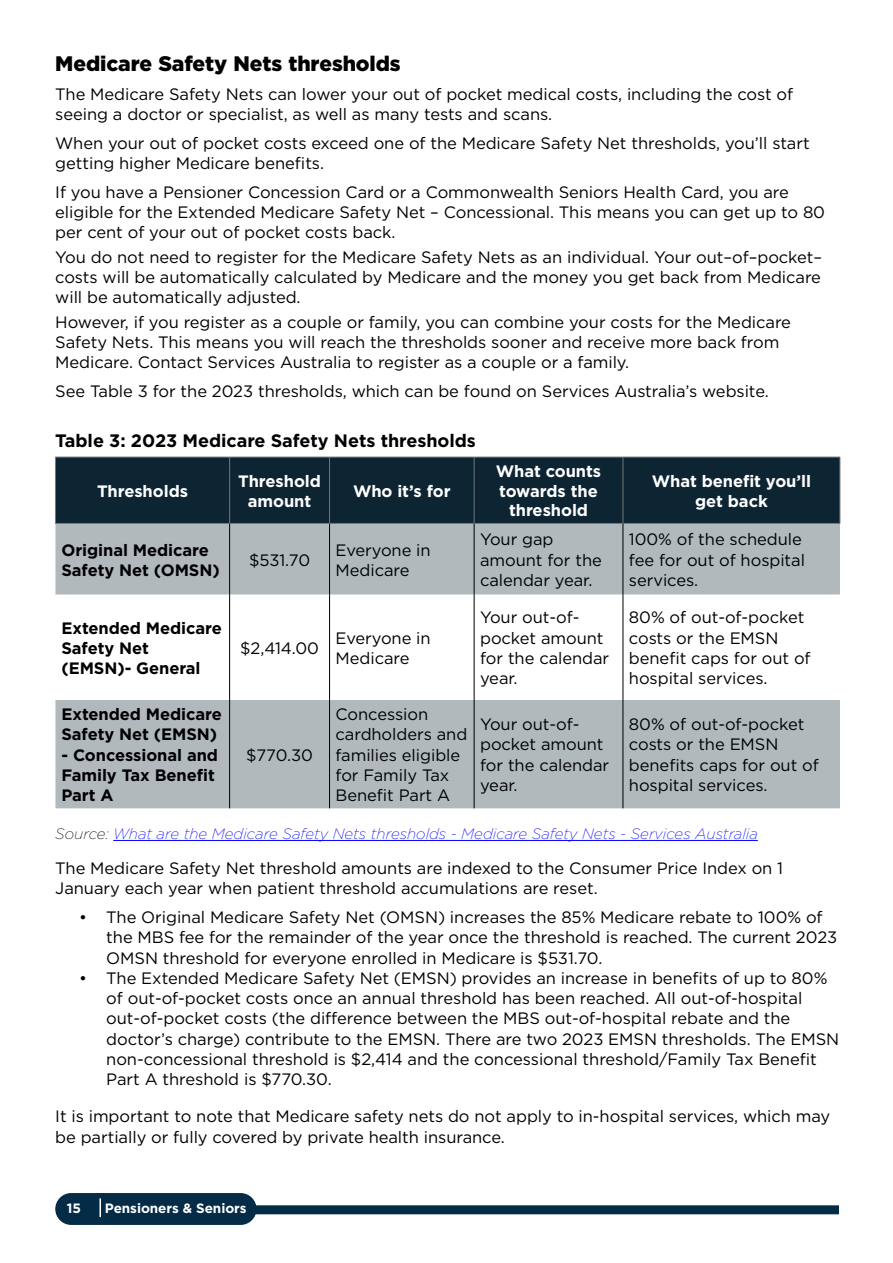
<style>
.page{position:relative;width:893px;height:1263px;background:#fff}
.page>*{position:absolute;margin:0;border:0;box-sizing:border-box;transform-origin:0 0}
.t1{font:900 21px "Gotham";letter-spacing:-.005em;color:#000}
.t2{font:700 18px "Gotham";letter-spacing:-.005em;color:#000}
.t3{font:16.5px/20.2px "Gotham";letter-spacing:-.005em;color:#000}
.t4{font:700 16.5px/20.2px "Gotham";letter-spacing:-.005em;color:#000}
.t5{font:700 16.5px/19.5px "Gotham";letter-spacing:-.005em;color:#fff;text-align:center}
.t6{font:italic 200 15px "Gotham";color:#00f}
.t7{font:700 13.5px "Gotham";letter-spacing:-.005em;color:#fff}
.s1{color:#000}
</style>
<div class="page">
<hr style="left:113px;top:840px;width:645px;height:1px;background:#00f">
<div style="left:56px;top:458px;width:784px;height:65px;background:#0d2432"></div>
<div style="left:55px;top:524px;width:785px;height:284px;background:#b1b9bd"></div>
<svg style="left:55px;top:595px;width:785px;height:105px"></svg>
<hr style="left:55px;top:457px;width:175px;height:1px;background:#75787b">
<hr style="left:55px;top:457px;width:1px;height:66px;background:#75787b">
<hr style="left:230px;top:457px;width:100px;height:1px;background:#75787b">
<hr style="left:229px;top:457px;width:1px;height:66px;background:#75787b">
<hr style="left:330px;top:457px;width:144px;height:1px;background:#75787b">
<hr style="left:329px;top:457px;width:1px;height:66px;background:#75787b">
<hr style="left:474px;top:457px;width:149px;height:1px;background:#75787b">
<hr style="left:474px;top:457px;width:1px;height:66px;background:#75787b">
<hr style="left:623px;top:457px;width:217px;height:1px;background:#75787b">
<hr style="left:623px;top:457px;width:1px;height:66px;background:#75787b">
<hr style="left:840px;top:457px;width:1px;height:66px;background:#75787b">
<hr style="left:55px;top:523px;width:175px;height:1px;background:#75787b">
<hr style="left:230px;top:523px;width:100px;height:1px;background:#75787b">
<hr style="left:330px;top:523px;width:144px;height:1px;background:#75787b">
<hr style="left:474px;top:523px;width:149px;height:1px;background:#75787b">
<hr style="left:623px;top:523px;width:217px;height:1px;background:#75787b">
<hr style="left:229px;top:524px;width:1px;height:71px;background:#000">
<hr style="left:329px;top:524px;width:1px;height:71px;background:#000">
<hr style="left:474px;top:524px;width:1px;height:71px;background:#000">
<hr style="left:623px;top:524px;width:1px;height:71px;background:#000">
<hr style="left:229px;top:595px;width:1px;height:105px;background:#000">
<hr style="left:329px;top:595px;width:1px;height:105px;background:#000">
<hr style="left:474px;top:595px;width:1px;height:105px;background:#000">
<hr style="left:623px;top:595px;width:1px;height:105px;background:#000">
<hr style="left:229px;top:700px;width:1px;height:108px;background:#000">
<hr style="left:329px;top:700px;width:1px;height:108px;background:#000">
<hr style="left:474px;top:700px;width:1px;height:108px;background:#000">
<hr style="left:623px;top:700px;width:1px;height:108px;background:#000">
<div style="left:55px;top:1193px;width:202px;height:32px;background:#042c47;border-radius:16px"></div>
<div style="left:250px;top:1205px;width:589px;height:9px;background:#042c47"></div>
<svg style="left:99px;top:1198px;width:2px;height:19px"></svg>
<p class="t1" style="left:55px;top:49px;width:347px">Medicare Safety Nets thresholds</p>
<p class="t3" style="left:55px;top:83px;width:739px">The Medicare Safety Nets can lower your out of pocket medical costs, including the cost of seeing a doctor or specialist, as well as many tests and scans.</p>
<p class="t3" style="left:55px;top:132px;width:756px">When your out of pocket costs exceed one of the Medicare Safety Net thresholds, you’ll start getting higher Medicare benefits.</p>
<p class="t3" style="left:55px;top:181px;width:771px">If you have a Pensioner Concession Card or a Commonwealth Seniors Health Card, you are eligible for the Extended Medicare Safety Net – Concessional. This means you can get up to 80 per cent of your out of pocket costs back.</p>
<p class="t3" style="left:55px;top:246px;width:768px;text-align:justify">You do not need to register for the Medicare Safety Nets as an individual. Your out–of–pocket– costs will be automatically calculated by Medicare and the money you get back from Medicare will be automatically adjusted.</p>
<p class="t3" style="left:55px;top:311px;width:737px">However, if you register as a couple or family, you can combine your costs for the Medicare<br>Safety Nets. This means you will reach the thresholds sooner and receive more back from<br>Medicare. Contact Services Australia to register as a couple or a family.</p>
<p class="t3" style="left:55px;top:380px;width:715px">See Table 3 for the 2023 thresholds, which can be found on Services Australia’s website.</p>
<p class="t2" style="left:55px;top:428px;width:422px">Table 3: 2023 Medicare Safety Nets thresholds</p>
<p class="t5" style="left:97px;top:481px;width:92px">Thresholds</p>
<p class="t5" style="left:238px;top:471px;width:84px">Threshold amount</p>
<p class="t5" style="left:353px;top:481px;width:99px">Who it’s for</p>
<p class="t5" style="left:496px;top:462px;width:107px">What counts towards the threshold</p>
<p class="t5" style="left:652px;top:471px;width:161px">What benefit you’ll get back</p>
<p class="t4" style="left:61px;top:540px;width:160px">Original Medicare<br>Safety Net (OMSN)</p>
<p class="t3" style="left:249px;top:549px;width:63px">$531.70</p>
<p class="t3" style="left:336px;top:539px;width:97px">Everyone in<br>Medicare</p>
<p class="t3" style="left:480px;top:529px;width:123px">Your gap amount for the calendar year.</p>
<p class="t3" style="left:629px;top:529px;width:178px">100% of the schedule fee for out of hospital services.</p>
<p class="t4" style="left:61px;top:617px;width:162px">Extended Medicare<br>Safety Net (EMSN)- General</p>
<p class="t3" style="left:480px;top:607px;width:131px">Your out-of&shy;pocket amount for the calendar year.</p>
<p class="t3" style="left:629px;top:607px;width:183px">80% of out-of-pocket costs or the EMSN benefit caps for out of hospital services.</p>
<p class="t3" style="left:240px;top:637px;width:80px">$2,414.00</p>
<p class="t3" style="left:336px;top:627px;width:97px">Everyone in<br>Medicare</p>
<p class="t4" style="left:61px;top:704px;width:162px">Extended Medicare<br>Safety Net (EMSN)</p>
<p class="t4" style="left:61px;top:744px;width:158px">- Concessional and<br>Family Tax Benefit<br>Part A</p>
<p class="t3" style="left:246px;top:744px;width:68px">$770.30</p>
<p class="t3" style="left:336px;top:704px;width:133px">Concession cardholders and families eligible for Family Tax<br>Benefit Part A</p>
<p class="t3" style="left:480px;top:714px;width:131px">Your out-of&shy;pocket amount for the calendar year.</p>
<p class="t3" style="left:629px;top:714px;width:191px">80% of out-of-pocket costs or the EMSN benefits caps for out of hospital services.</p>
<p class="t6" style="left:55px;top:824px;width:704px"><span class="s1">Source:</span> What are the Medicare Safety Nets thresholds - Medicare Safety Nets - Services Australia</p>
<p class="t3" style="left:55px;top:858px;width:729px">The Medicare Safety Net threshold amounts are indexed to the Consumer Price Index on 1<br>January each year when patient threshold accumulations are reset.</p>
<p class="t3" style="left:106px;top:907px;width:732px;text-indent:-27px">• The Original Medicare Safety Net (OMSN) increases the 85% Medicare rebate to 100% of the MBS fee for the remainder of the year once the threshold is reached. The current 2023<br>OMSN threshold for everyone enrolled in Medicare is $531.70.</p>
<p class="t3" style="left:106px;top:968px;width:734px;text-indent:-27px">• The Extended Medicare Safety Net (EMSN) provides an increase in benefits of up to 80% of out-of-pocket costs once an annual threshold has been reached. All out-of-hospital out-of-pocket costs (the difference between the MBS out-of-hospital rebate and the doctor’s charge) contribute to the EMSN. There are two 2023 EMSN thresholds. The EMSN non-concessional threshold is $2,414 and the concessional threshold/Family Tax Benefit Part A threshold is $770.30.</p>
<p class="t3" style="left:55px;top:1106px;width:777px">It is important to note that Medicare safety nets do not apply to in-hospital services, which may be partially or fully covered by private health insurance.</p>
<p class="t7" style="left:67px;top:1199px;width:16px">15</p>
<p class="t7" style="left:105px;top:1199px;width:143px">Pensioners &amp; Seniors</p>
</div>
